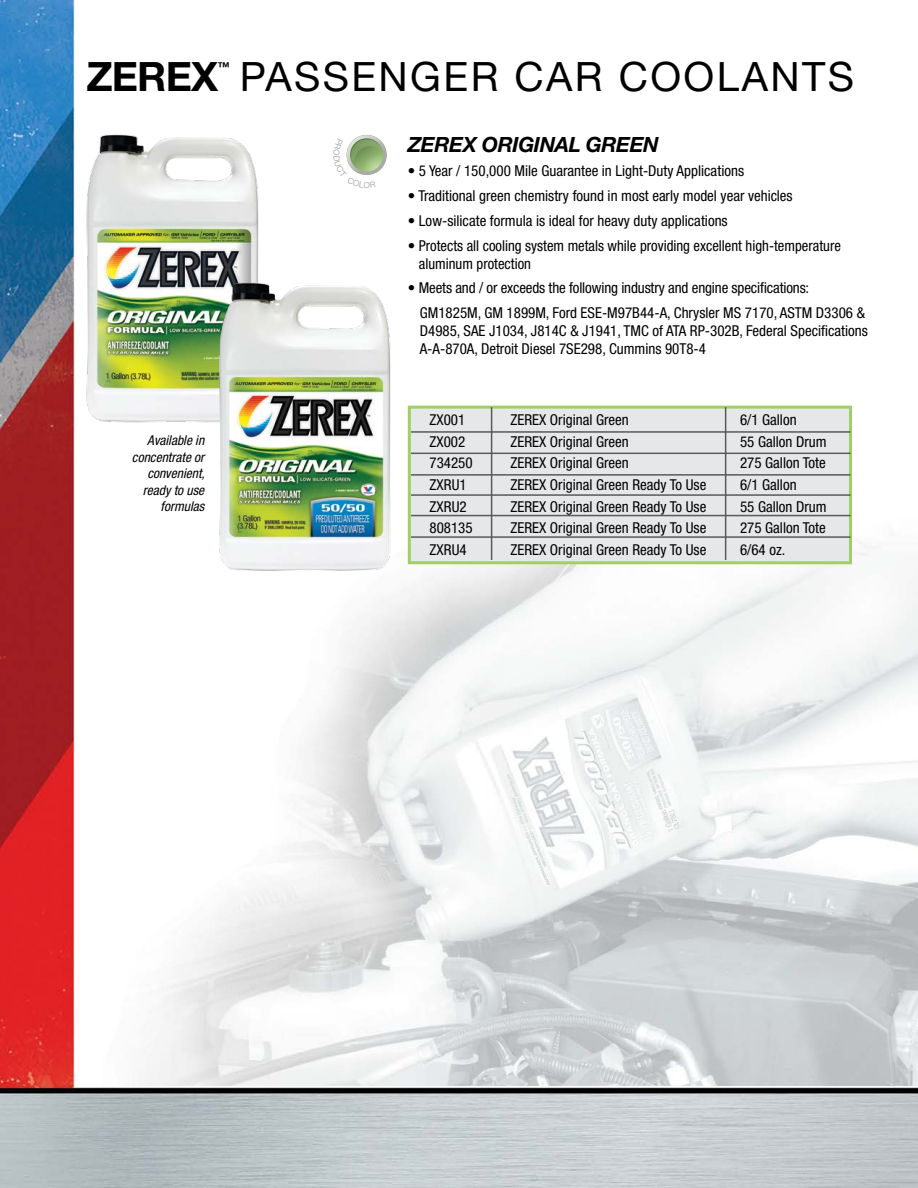
<style>
.page{position:relative;width:918px;height:1188px;background:#fff}
.page>*{position:absolute;margin:0;border:0;box-sizing:border-box;transform-origin:0 0}
.t1{font:40.5px "Helvetica Neue";letter-spacing:.06em;color:#000}
.t2{font:700 40.5px "Helvetica Neue";letter-spacing:-.02em;color:#000}
.t3{font:italic 700 21px "Helvetica Neue";letter-spacing:-.02em;color:#000}
.t4{font:condensed 15px/18px "Helvetica Neue";color:#000}
.t5{font:italic condensed 13.5px/16.5px "Helvetica Neue";color:#000;text-align:right}
.t6{font:700 12.3px "Helvetica Neue";color:#000}
</style>
<div class="page">
<img style="left:0;top:0;width:918px;height:1188px">
<img style="left:79px;top:508px;width:839px;height:578px">
<img style="left:71px;top:125px;width:201px;height:318px">
<img style="left:209px;top:274px;width:196px;height:315px">
<img style="left:347px;top:135px;width:40px;height:40px;border-radius:20px">
<svg style="left:350px;top:138px;width:33px;height:34px"></svg>
<img style="left:351px;top:140px;width:32px;height:31px;border-radius:16px">
<img style="left:376px;top:139px;width:5px;height:24px">
<div style="left:408px;top:406px;width:444px;height:158px;background:#e6e7e8;border:3px solid #a0cf67"></div>
<hr style="left:491px;top:407px;width:1px;height:153px;background:#58595b">
<hr style="left:725px;top:407px;width:1px;height:153px;background:#58595b">
<hr style="left:411px;top:431px;width:439px;height:2px;background:#58595b">
<hr style="left:411px;top:453px;width:439px;height:1px;background:#58595b">
<hr style="left:411px;top:474px;width:439px;height:2px;background:#58595b">
<hr style="left:411px;top:494px;width:439px;height:2px;background:#58595b">
<hr style="left:411px;top:515px;width:439px;height:1px;background:#58595b">
<hr style="left:411px;top:536px;width:439px;height:2px;background:#58595b">
<svg style="left:333px;top:139px;width:43px;height:49px"></svg>
<h1 class="t2" style="left:86px;top:52px;width:133px">ZEREX</h1>
<p class="t6" style="left:217px;top:59px;width:14px">™</p>
<h1 class="t1" style="left:240px;top:53px;width:616px">PASSENGER CAR COOLANTS</h1>
<p class="t5" style="left:132px;top:432px;width:74px">Available in concentrate or convenient, ready to use formulas</p>
<h2 class="t3" style="left:408px;top:131px;width:253px">ZEREX ORIGINAL GREEN</h2>
<p class="t4" style="left:408px;top:162px;width:338px">• 5 Year / 150,000 Mile Guarantee in Light-Duty Applications</p>
<p class="t4" style="left:408px;top:187px;width:386px">• Traditional green chemistry found in most early model year vehicles</p>
<p class="t4" style="left:408px;top:212px;width:321px">• Low-silicate formula is ideal for heavy duty applications</p>
<p class="t4" style="left:419px;top:236px;width:424px;text-indent:-11px">• Protects all cooling system metals while providing excellent high-temperature aluminum protection</p>
<p class="t4" style="left:420px;top:276px;width:447px;line-height:24.8px;text-indent:-12px">• Meets and / or exceeds the following industry and engine specifications:<br>GM1825M, GM 1899M, Ford ESE-M97B44-A, Chrysler MS 7170, ASTM D3306 &amp;</p>
<p class="t4" style="left:420px;top:322px;width:450px">D4985, SAE J1034, J814C &amp; J1941, TMC of ATA RP-302B, Federal Specifications<br>A-A-870A, Detroit Diesel 7SE298, Cummins 90T8-4</p>
<p class="t4" style="left:430px;top:411px;width:37px">ZX001</p>
<p class="t4" style="left:511px;top:411px;width:120px">ZEREX Original Green</p>
<p class="t4" style="left:740px;top:411px;width:58px">6/1 Gallon</p>
<p class="t4" style="left:430px;top:432px;width:37px">ZX002</p>
<p class="t4" style="left:511px;top:432px;width:120px">ZEREX Original Green</p>
<p class="t4" style="left:740px;top:432px;width:88px">55 Gallon Drum</p>
<p class="t4" style="left:430px;top:454px;width:45px">734250</p>
<p class="t4" style="left:511px;top:454px;width:120px">ZEREX Original Green</p>
<p class="t4" style="left:740px;top:454px;width:87px">275 Gallon Tote</p>
<p class="t4" style="left:430px;top:476px;width:39px">ZXRU1</p>
<p class="t4" style="left:511px;top:476px;width:197px">ZEREX Original Green Ready To Use</p>
<p class="t4" style="left:740px;top:476px;width:58px">6/1 Gallon</p>
<p class="t4" style="left:430px;top:497px;width:39px">ZXRU2</p>
<p class="t4" style="left:511px;top:497px;width:197px">ZEREX Original Green Ready To Use</p>
<p class="t4" style="left:740px;top:497px;width:88px">55 Gallon Drum</p>
<p class="t4" style="left:430px;top:519px;width:45px">808135</p>
<p class="t4" style="left:511px;top:519px;width:197px">ZEREX Original Green Ready To Use</p>
<p class="t4" style="left:740px;top:519px;width:87px">275 Gallon Tote</p>
<p class="t4" style="left:430px;top:540px;width:39px">ZXRU4</p>
<p class="t4" style="left:511px;top:540px;width:197px">ZEREX Original Green Ready To Use</p>
<p class="t4" style="left:740px;top:540px;width:47px">6/64 oz.</p>
</div>
